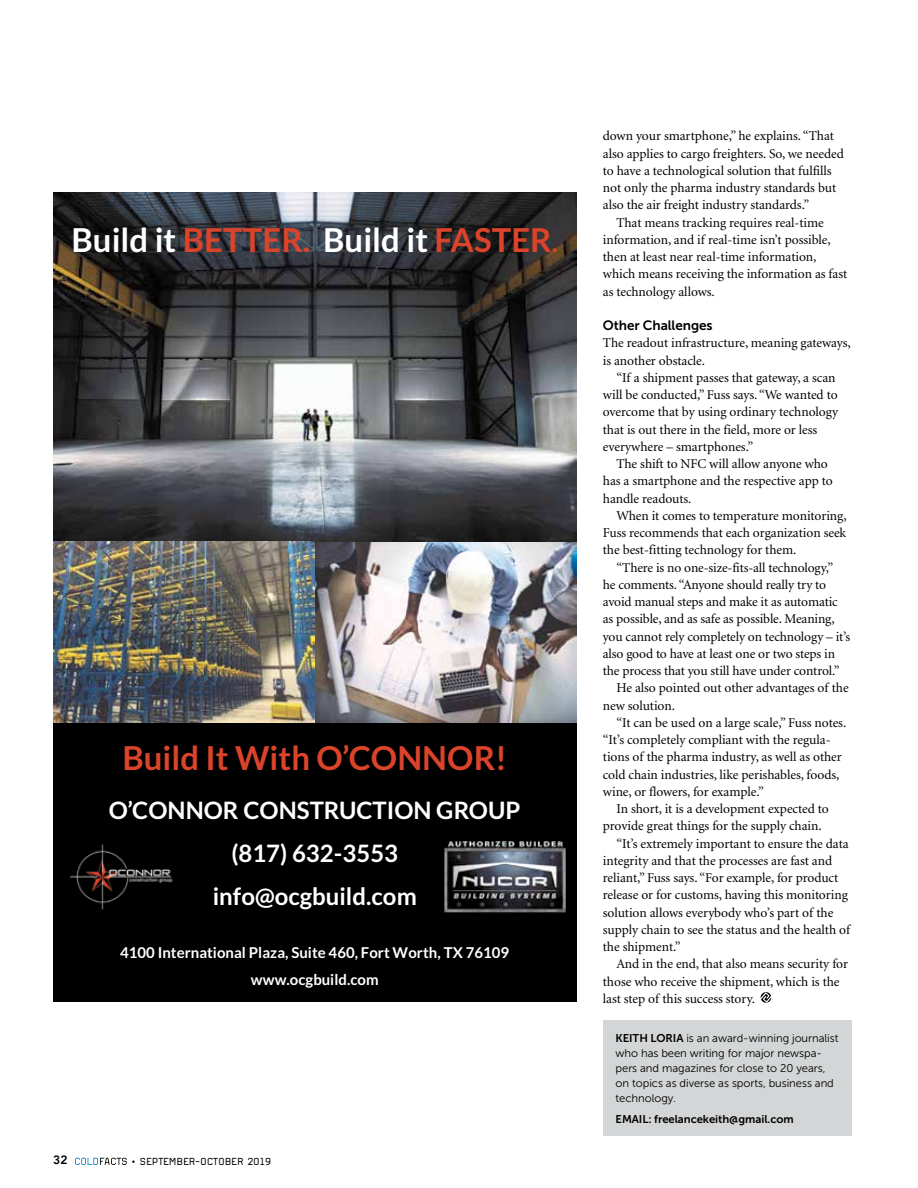
<style>
.page{position:relative;width:918px;height:1188px;background:#fff}
.page>*{position:absolute;margin:0;border:0;box-sizing:border-box;transform-origin:0 0}
.t1{font:700 33px "Lato";color:#fff}
.t2{font:700 33px "Lato";color:#db442a}
.t3{font:700 24px/43.2px "Lato";color:#fff;text-align:center}
.t4{font:700 24px "Lato";color:#fff}
.t5{font:700 15px/27px "Lato";color:#fff;text-align:center}
.t6{font:13.5px/17.2px "Minion";letter-spacing:-.005em;color:#000}
.t7{font:13.5px "Museo Sans 700";letter-spacing:-.005em;color:#000}
.t8{font:12px "Magda Clean";letter-spacing:-.015em;color:#000}
.t9{font:800 12px "Avenir";color:#000}
.t10{font:11.25px/15px "Museo Sans 300";letter-spacing:-.005em;color:#000}
.t11{font:11.25px "Museo Sans 700";letter-spacing:-.005em;color:#000}
.s1{color:#db442a}
.s2{font-size:27px;color:#db442a}
.s3{font-family:"Museo Sans 700"}
</style>
<div class="page">
<svg style="left:761px;top:992px;width:10px;height:11px"></svg>
<div style="left:603px;top:1020px;width:249px;height:116px;background:#d3d5d6"></div>
<div style="left:53px;top:192px;width:523px;height:810px;background:#000"></div>
<img style="left:53px;top:192px;width:523px;height:530px">
<img style="left:444px;top:841px;width:122px;height:71px">
<img style="left:69px;top:844px;width:104px;height:66px">
<svg style="left:75px;top:1158px;width:52px;height:7px"></svg>
<h1 class="t1" style="left:71px;top:226px;width:488px">Build it <span class="s1">BETTER.</span> Build it <span class="s1">FASTER</span><span class="s2">.</span></h1>
<h1 class="t2" style="left:122px;top:740px;width:386px">Build It With O’CONNOR!</h1>
<h2 class="t4" style="left:109px;top:797px;width:413px">O’CONNOR CONSTRUCTION GROUP</h2>
<h2 class="t3" style="left:213px;top:833px;width:206px">(817) 632-3553 info@ocgbuild.com</h2>
<p class="t5" style="left:120px;top:940px;width:390px">4100 International Plaza, Suite 460, Fort Worth, TX 76109 www.ocgbuild.com</p>
<p class="t9" style="left:53px;top:1151px;width:16px">32</p>
<p class="t8" style="left:131px;top:1155px;width:142px">• SEPTEMBER-OCTOBER 2019</p>
<p class="t6" style="left:603px;top:128px;width:242px">down your smartphone,” he explains. “That also applies to cargo freighters. So, we needed to have a technological solution that fulfills not only the pharma industry standards but also the air freight industry standards.”</p>
<p class="t6" style="left:603px;top:214px;width:246px;text-indent:14px">That means tracking requires real-time information, and if real-time isn’t possible, then at least near real-time information, which means receiving the information as fast as technology allows.</p>
<p class="t7" style="left:603px;top:318px;width:111px">Other Challenges</p>
<p class="t6" style="left:603px;top:335px;width:249px">The readout infrastructure, meaning gateways, is another obstacle.</p>
<p class="t6" style="left:603px;top:369px;width:237px;text-indent:14px">“If a shipment passes that gateway, a scan will be conducted,” Fuss says. “We wanted to overcome that by using ordinary technology that is out there in the field, more or less everywhere – smartphones.”</p>
<p class="t6" style="left:603px;top:456px;width:231px;text-indent:14px">The shift to NFC will allow anyone who has a smartphone and the respective app to handle readouts.</p>
<p class="t6" style="left:603px;top:507px;width:245px;text-align:justify;text-indent:14px">When it comes to temperature monitoring, Fuss recommends that each organization seek the best-fitting technology for them.</p>
<p class="t6" style="left:616px;top:559px;width:219px">“There is no one-size-fits-all technology,”</p>
<p class="t6" style="left:603px;top:576px;width:225px">he comments. “Anyone should really try to</p>
<p class="t6" style="left:603px;top:594px;width:237px">avoid manual steps and make it as automatic</p>
<p class="t6" style="left:603px;top:611px;width:233px">as possible, and as safe as possible. Meaning,</p>
<p class="t6" style="left:603px;top:628px;width:249px">you cannot rely completely on technology – it’s</p>
<p class="t6" style="left:603px;top:645px;width:234px">also good to have at least one or two steps in</p>
<p class="t6" style="left:603px;top:663px;width:238px">the process that you still have under control.”</p>
<p class="t6" style="left:616px;top:680px;width:234px">He also pointed out other advantages of the</p>
<p class="t6" style="left:603px;top:697px;width:74px">new solution.</p>
<p class="t6" style="left:616px;top:714px;width:231px">“It can be used on a large scale,” Fuss notes.</p>
<p class="t6" style="left:603px;top:732px;width:229px">“It’s completely compliant with the regula-</p>
<p class="t6" style="left:603px;top:749px;width:240px">tions of the pharma industry, as well as other</p>
<p class="t6" style="left:603px;top:766px;width:238px">cold chain industries, like perishables, foods,</p>
<p class="t6" style="left:603px;top:783px;width:163px">wine, or flowers, for example.”</p>
<p class="t6" style="left:616px;top:801px;width:214px">In short, it is a development expected to</p>
<p class="t6" style="left:603px;top:818px;width:220px">provide great things for the supply chain.</p>
<p class="t6" style="left:616px;top:835px;width:234px">“It’s extremely important to ensure the data</p>
<p class="t6" style="left:603px;top:852px;width:231px">integrity and that the processes are fast and</p>
<p class="t6" style="left:603px;top:870px;width:237px">reliant,” Fuss says. “For example, for product</p>
<p class="t6" style="left:603px;top:887px;width:246px">release or for customs, having this monitoring</p>
<p class="t6" style="left:603px;top:904px;width:232px">solution allows everybody who’s part of the</p>
<p class="t6" style="left:603px;top:921px;width:249px">supply chain to see the status and the health of</p>
<p class="t6" style="left:603px;top:939px;width:79px">the shipment.”</p>
<p class="t6" style="left:616px;top:956px;width:233px">And in the end, that also means security for</p>
<p class="t6" style="left:603px;top:973px;width:238px">those who receive the shipment, which is the</p>
<p class="t6" style="left:603px;top:990px;width:154px">last step of this success story.</p>
<p class="t10" style="left:616px;top:1030px;width:224px"><span class="s3">KEITH LORIA</span> is an award-winning journalist who has been writing for major newspa&shy;pers and magazines for close to 20 years, on topics as diverse as sports, business and technology.</p>
<p class="t11" style="left:616px;top:1113px;width:180px">EMAIL: freelancekeith@gmail.com</p>
</div>
